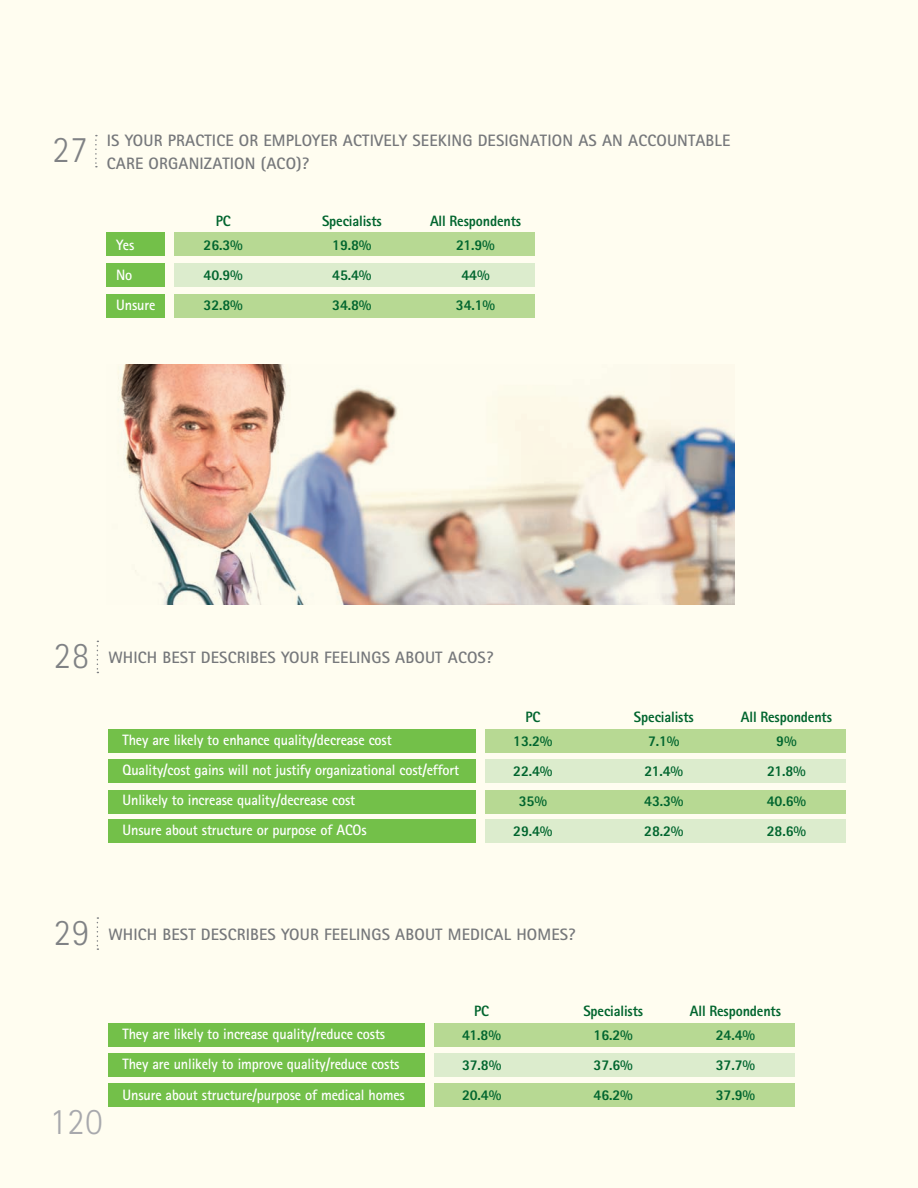
<style>
.page{position:relative;width:918px;height:1188px;background:#fffdf0}
.page>*{position:absolute;margin:0;border:0;box-sizing:border-box;transform-origin:0 0}
.t1{font:300 37.5px "Rotis Sans Serif";color:#808285;scale:.95 1}
.t2{font:300 37.5px "Rotis Sans Serif";color:#a8a9ad;scale:.95 1}
.t3{font:700 16.5px "Rotis Sans Serif";letter-spacing:.01em;color:#76787b}
.t4{font:700 15px "Rotis Sans Serif";letter-spacing:-.01em;color:#fff;scale:.95 1}
.t5{font:800 15px "Rotis Sans Serif";letter-spacing:-.01em;color:#00652e;scale:.95 1}
</style>
<div class="page">
<svg style="left:95px;top:135px;width:2px;height:32px"></svg>
<svg style="left:97px;top:641px;width:1px;height:32px"></svg>
<svg style="left:97px;top:917px;width:1px;height:33px"></svg>
<div style="left:174px;top:233px;width:361px;height:23px;background:#b7d993"></div>
<div style="left:174px;top:295px;width:361px;height:23px;background:#b7d993"></div>
<div style="left:107px;top:233px;width:58px;height:23px;background:#73c049"></div>
<div style="left:107px;top:295px;width:58px;height:23px;background:#73c049"></div>
<div style="left:174px;top:263px;width:361px;height:23px;background:#dceccd"></div>
<div style="left:107px;top:263px;width:58px;height:23px;background:#73c049"></div>
<div style="left:485px;top:730px;width:361px;height:23px;background:#b7d993"></div>
<div style="left:434px;top:1024px;width:361px;height:23px;background:#b7d993"></div>
<div style="left:108px;top:730px;width:368px;height:23px;background:#73c049"></div>
<div style="left:108px;top:1024px;width:317px;height:23px;background:#73c049"></div>
<div style="left:485px;top:760px;width:361px;height:23px;background:#dceccd"></div>
<div style="left:434px;top:1054px;width:361px;height:23px;background:#dceccd"></div>
<div style="left:485px;top:820px;width:361px;height:23px;background:#dceccd"></div>
<div style="left:108px;top:760px;width:368px;height:23px;background:#73c049"></div>
<div style="left:108px;top:1054px;width:317px;height:23px;background:#73c049"></div>
<div style="left:108px;top:820px;width:368px;height:23px;background:#73c049"></div>
<div style="left:485px;top:790px;width:361px;height:23px;background:#b7d993"></div>
<div style="left:434px;top:1084px;width:361px;height:23px;background:#b7d993"></div>
<div style="left:108px;top:790px;width:368px;height:23px;background:#73c049"></div>
<div style="left:108px;top:1084px;width:317px;height:23px;background:#73c049"></div>
<img style="left:120px;top:364px;width:614px;height:240px">
<p class="t1" style="left:52px;top:128px;width:39px">27</p>
<p class="t3" style="left:107px;top:130px;width:625px">IS YOUR PRACTICE OR EMPLOYER ACTIVELY SEEKING DESIGNATION AS AN ACCOUNTABLE</p>
<p class="t3" style="left:107px;top:153px;width:204px">CARE ORGANIZATION (ACO)?</p>
<p class="t4" style="left:116px;top:235px;width:21px">Yes</p>
<p class="t4" style="left:116px;top:265px;width:19px">No</p>
<p class="t4" style="left:116px;top:295px;width:43px">Unsure</p>
<p class="t5" style="left:216px;top:211px;width:17px">PC</p>
<p class="t5" style="left:204px;top:235px;width:43px">26.3%</p>
<p class="t5" style="left:204px;top:265px;width:43px">40.9%</p>
<p class="t5" style="left:204px;top:295px;width:43px">32.8%</p>
<p class="t5" style="left:322px;top:211px;width:64px">Specialists</p>
<p class="t5" style="left:332px;top:235px;width:43px">19.8%</p>
<p class="t5" style="left:332px;top:265px;width:43px">45.4%</p>
<p class="t5" style="left:332px;top:295px;width:43px">34.8%</p>
<p class="t5" style="left:430px;top:211px;width:97px">All Respondents</p>
<p class="t5" style="left:456px;top:235px;width:42px">21.9%</p>
<p class="t5" style="left:461px;top:265px;width:31px">44%</p>
<p class="t5" style="left:456px;top:295px;width:43px">34.1%</p>
<p class="t1" style="left:54px;top:634px;width:39px">28</p>
<p class="t3" style="left:108px;top:647px;width:387px">WHICH BEST DESCRIBES YOUR FEELINGS ABOUT ACOS?</p>
<p class="t4" style="left:123px;top:731px;width:285px">They are likely to enhance quality/decrease cost</p>
<p class="t4" style="left:123px;top:761px;width:356px">Quality/cost gains will not justify organizational cost/effort</p>
<p class="t4" style="left:123px;top:791px;width:246px">Unlikely to increase quality/decrease cost</p>
<p class="t4" style="left:123px;top:821px;width:259px">Unsure about structure or purpose of ACOs</p>
<p class="t5" style="left:526px;top:708px;width:17px">PC</p>
<p class="t5" style="left:513px;top:732px;width:43px">13.2%</p>
<p class="t5" style="left:513px;top:762px;width:43px">22.4%</p>
<p class="t5" style="left:519px;top:792px;width:31px">35%</p>
<p class="t5" style="left:513px;top:822px;width:43px">29.4%</p>
<p class="t5" style="left:634px;top:708px;width:64px">Specialists</p>
<p class="t5" style="left:648px;top:732px;width:35px">7.1%</p>
<p class="t5" style="left:644px;top:762px;width:42px">21.4%</p>
<p class="t5" style="left:644px;top:792px;width:43px">43.3%</p>
<p class="t5" style="left:644px;top:822px;width:43px">28.2%</p>
<p class="t5" style="left:741px;top:708px;width:97px">All Respondents</p>
<p class="t5" style="left:776px;top:732px;width:23px">9%</p>
<p class="t5" style="left:767px;top:762px;width:42px">21.8%</p>
<p class="t5" style="left:767px;top:792px;width:43px">40.6%</p>
<p class="t5" style="left:767px;top:822px;width:43px">28.6%</p>
<p class="t1" style="left:54px;top:911px;width:39px">29</p>
<p class="t3" style="left:108px;top:924px;width:469px">WHICH BEST DESCRIBES YOUR FEELINGS ABOUT MEDICAL HOMES?</p>
<p class="t4" style="left:123px;top:1024px;width:278px">They are likely to increase quality/reduce costs</p>
<p class="t4" style="left:123px;top:1054px;width:293px">They are unlikely to improve quality/reduce costs</p>
<p class="t4" style="left:123px;top:1086px;width:299px">Unsure about structure/purpose of medical homes</p>
<p class="t5" style="left:474px;top:1002px;width:17px">PC</p>
<p class="t5" style="left:462px;top:1026px;width:42px">41.8%</p>
<p class="t5" style="left:462px;top:1056px;width:43px">37.8%</p>
<p class="t5" style="left:462px;top:1086px;width:43px">20.4%</p>
<p class="t5" style="left:583px;top:1002px;width:64px">Specialists</p>
<p class="t5" style="left:594px;top:1026px;width:43px">16.2%</p>
<p class="t5" style="left:594px;top:1056px;width:43px">37.6%</p>
<p class="t5" style="left:594px;top:1086px;width:43px">46.2%</p>
<p class="t5" style="left:690px;top:1002px;width:97px">All Respondents</p>
<p class="t5" style="left:716px;top:1026px;width:43px">24.4%</p>
<p class="t5" style="left:716px;top:1056px;width:43px">37.7%</p>
<p class="t5" style="left:716px;top:1086px;width:43px">37.9%</p>
<p class="t2" style="left:50px;top:1100px;width:57px">120</p>
</div>
